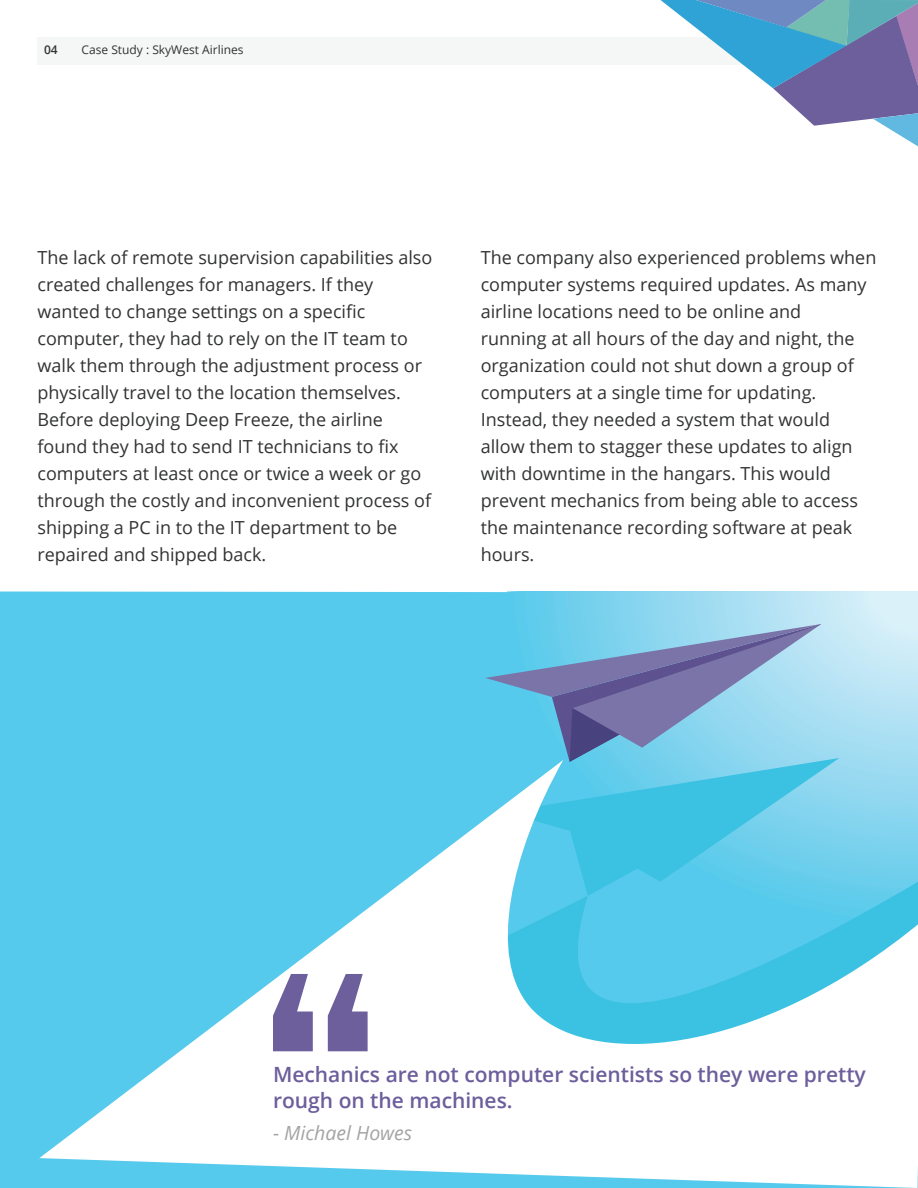
<style>
.page{position:relative;width:918px;height:1188px;background:#fff}
.page>*{position:absolute;margin:0;border:0;box-sizing:border-box;transform-origin:0 0}
.t1{font:600 21px/25.2px "Open Sans";color:#6d5e9c}
.t2{font:italic 19.5px "Open Sans";color:#a5a4a4}
.t3{font:18px/27px "Open Sans";color:#313232}
.t4{font:12px "Open Sans";color:#313232}
.t5{font:600 12px "Open Sans";color:#313232}
</style>
<div class="page">
<div style="left:38px;top:38px;width:880px;height:27px;background:#f5f7f7"></div>
<svg style="left:660px;top:0;width:258px;height:147px"></svg>
<div style="left:0;top:591px;width:485px;height:169px;background:#56caec"></div>
<svg style="left:0;top:760px;width:918px;height:397px"></svg>
<svg style="left:485px;top:591px;width:433px;height:189px;background:#89c2e0"></svg>
<svg style="left:0;top:1157px;width:918px;height:31px"></svg>
<svg style="left:273px;top:974px;width:95px;height:77px"></svg>
<p class="t5" style="left:44px;top:42px;width:15px">04</p>
<p class="t4" style="left:82px;top:42px;width:164px">Case Study : SkyWest Airlines</p>
<p class="t3" style="left:38px;top:244px;width:396px">The lack of remote supervision capabilities also created challenges for managers. If they wanted to change settings on a specific computer, they had to rely on the IT team to walk them through the adjustment process or physically travel to the location themselves.<br>Before deploying Deep Freeze, the airline found they had to send IT technicians to fix computers at least once or twice a week or go through the costly and inconvenient process of shipping a PC in to the IT department to be repaired and shipped back.</p>
<p class="t3" style="left:481px;top:244px;width:397px">The company also experienced problems when computer systems required updates. As many airline locations need to be online and<br>running at all hours of the day and night, the organization could not shut down a group of computers at a single time for updating.<br>Instead, they needed a system that would allow them to stagger these updates to align with downtime in the hangars. This would prevent mechanics from being able to access the maintenance recording software at peak hours.</p>
<p class="t1" style="left:273px;top:1062px;width:594px">Mechanics are not computer scientists so they were pretty rough on the machines.</p>
<p class="t2" style="left:273px;top:1120px;width:141px">- Michael Howes</p>
</div>
